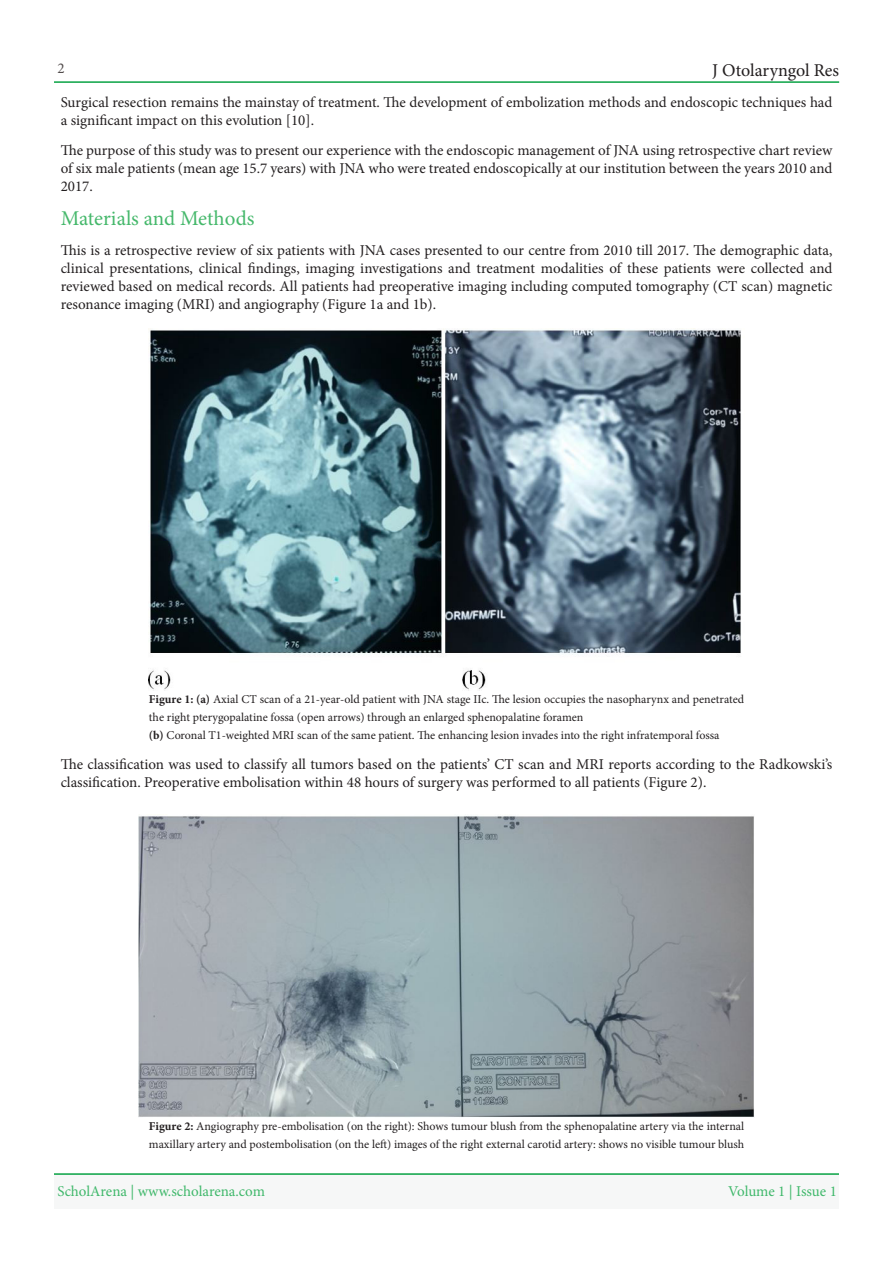
<style>
.page{position:relative;width:893px;height:1263px;background:#fff}
.page>*{position:absolute;margin:0;border:0;box-sizing:border-box;transform-origin:0 0}
.t1{font:21px "Minion Pro";letter-spacing:-.005em;color:#45b86b}
.t2{font:18px "Minion Pro";letter-spacing:-.005em;color:#231f20}
.t3{font:15px/18px "Minion Pro";color:#231f20}
.t4{font:15px "Minion Pro";letter-spacing:-.005em;color:#40b86b}
.t5{font:15px "Minion Pro";color:#524c4c}
.t6{font:12px/18px "Minion Pro";color:#231f20}
.s1{font-weight:700}
</style>
<div class="page">
<div style="left:54px;top:1174px;width:785px;height:35px;background:#f6f7f7"></div>
<hr style="left:54px;top:1173px;width:785px;height:2px;background:#0aa345">
<hr style="left:54px;top:81px;width:785px;height:2px;background:#0aa345">
<svg style="left:58px;top:81px;width:199px;height:248px"></svg>
<img style="left:138px;top:816px;width:616px;height:301px">
<img style="left:149px;top:328px;width:592px;height:362px">
<p class="t2" style="left:712px;top:58px;width:129px">J Otolaryngol Res</p>
<p class="t5" style="left:57px;top:59px;width:9px">2</p>
<p class="t3" style="left:61px;top:93px;width:773px">Surgical resection remains the mainstay of treatment. The development of embolization methods and endoscopic techniques had a significant impact on this evolution ]10 .[</p>
<p class="t3" style="left:61px;top:141px;width:773px;text-align:justify">The purpose of this study was to present our experience with the endoscopic management of JNA using retrospective chart review of six male patients (mean age 15.7 years) with JNA who were treated endoscopically at our institution between the years 2010 and 2017.</p>
<p class="t1" style="left:61px;top:204px;width:195px">Materials and Methods</p>
<p class="t3" style="left:61px;top:241px;width:773px;text-align:justify">This is a retrospective review of six patients with JNA cases presented to our centre from 2010 till 2017. The demographic data, clinical presentations, clinical findings, imaging investigations and treatment modalities of these patients were collected and reviewed based on medical records. All patients had preoperative imaging including computed tomography (CT scan) magnetic resonance imaging (MRI) and angiography (Figure a1 a n d . (b1</p>
<p class="t6" style="left:149px;top:691px;width:597px"><span class="s1">Figure 1: a( )</span> Axial CT scan of a 21-year-old patient with JNA stage IIc. The lesion occupies the nasopharynx and penetrated the right pterygopalatine fossa (open arrows) through an enlarged sphenopalatine foramen</p>
<p class="t6" style="left:149px;top:727px;width:572px"><span class="s1">b( )</span> Coronal T1-weighted MRI scan of the same patient. The enhancing lesion invades into the right infratemporal fossa</p>
<p class="t3" style="left:61px;top:756px;width:773px">The classification was used to classify all tumors based on the patients’ CT scan and MRI reports according to the Radkowskis’ classification. Preoperative embolisation within 48 hours of surgery was performed to all patients (Figure .(2</p>
<p class="t6" style="left:149px;top:1117px;width:597px"><span class="s1">Figure 2:</span> Angiography pre-embolisation (on the right :) Shows tumour blush from the sphenopalatine artery via the internal maxillary artery and postembolisation (on the left) images of the right external carotid artery: shows no visible tumour blush</p>
<p class="t4" style="left:57px;top:1181px;width:209px">ScholArena | www.scholarena.com</p>
<p class="t4" style="left:728px;top:1181px;width:110px">Volume 1 | Issue 1</p>
</div>
